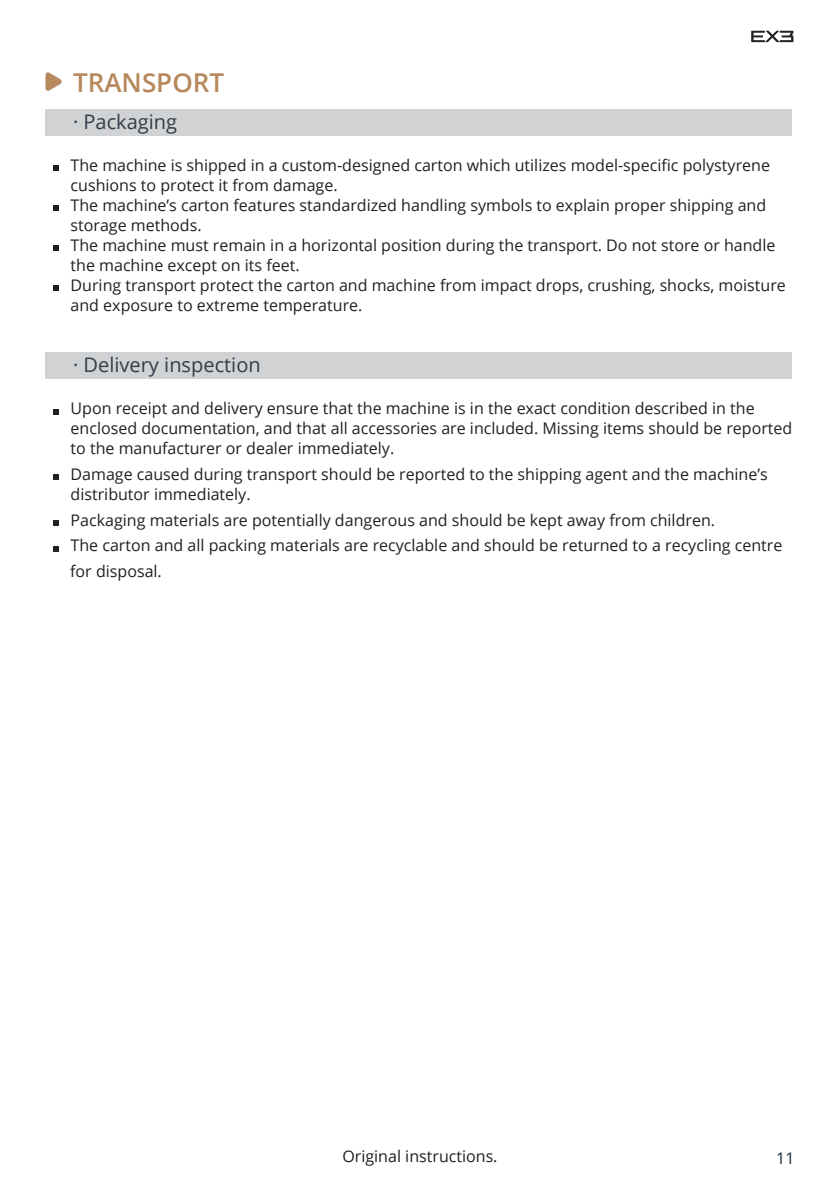
<style>
.page{position:relative;width:840px;height:1191px;background:#fff}
.page>*{position:absolute;margin:0;border:0;box-sizing:border-box;transform-origin:0 0}
.headline{font:600 26px "Open Sans";color:#b6885c}
.subhead{font:20px "Open Sans";color:#323d47}
.Paragraph_normal{font:16px/20px "Open Sans";color:#231f20}
.t1{font:16px "Open Sans";color:#172938}
</style>
<div class="page">
<svg style="left:751px;top:31px;width:42px;height:11px"></svg>
<div style="left:46px;top:109px;width:745px;height:27px;background:#d1d2d4"></div>
<img style="left:45px;top:72px;width:17px;height:19px">
<svg style="left:54px;top:165px;width:5px;height:6px"></svg>
<svg style="left:54px;top:205px;width:5px;height:6px"></svg>
<svg style="left:54px;top:245px;width:5px;height:6px"></svg>
<svg style="left:54px;top:285px;width:5px;height:6px"></svg>
<div style="left:46px;top:352px;width:745px;height:27px;background:#d1d2d4"></div>
<svg style="left:54px;top:409px;width:5px;height:5px"></svg>
<svg style="left:54px;top:474px;width:5px;height:6px"></svg>
<svg style="left:54px;top:520px;width:5px;height:6px"></svg>
<svg style="left:54px;top:546px;width:5px;height:5px"></svg>
<p class="headline" style="left:73px;top:65px;width:152px">TRANSPORT</p>
<p class="subhead" style="left:73px;top:108px;width:106px">· Packaging</p>
<p class="Paragraph_normal" style="left:71px;top:155px;width:700px">The machine is shipped in a custom-designed carton which utilizes model-specific polystyrene cushions to protect it from damage.</p>
<p class="Paragraph_normal" style="left:71px;top:195px;width:696px">The machine’s carton features standardized handling symbols to explain proper shipping and storage methods.</p>
<p class="Paragraph_normal" style="left:71px;top:235px;width:706px">The machine must remain in a horizontal position during the transport. Do not store or handle the machine except on its feet.</p>
<p class="Paragraph_normal" style="left:71px;top:275px;width:716px">During transport protect the carton and machine from impact drops, crushing, shocks, moisture and exposure to extreme temperature.</p>
<p class="subhead" style="left:73px;top:351px;width:189px">· Delivery inspection</p>
<p class="Paragraph_normal" style="left:71px;top:398px;width:722px">Upon receipt and delivery ensure that the machine is in the exact condition described in the enclosed documentation, and that all accessories are included. Missing items should be reported to the manufacturer or dealer immediately.</p>
<p class="Paragraph_normal" style="left:71px;top:464px;width:698px">Damage caused during transport should be reported to the shipping agent and the machine’s distributor immediately.</p>
<p class="Paragraph_normal" style="left:71px;top:509px;width:645px">Packaging materials are potentially dangerous and should be kept away from children.</p>
<p class="Paragraph_normal" style="left:71px;top:535px;width:713px">The carton and all packing materials are recyclable and should be returned to a recycling centre</p>
<p class="Paragraph_normal" style="left:70px;top:561px;width:93px">for disposal.</p>
<p class="Paragraph_normal" style="left:342px;top:1145px;width:156px">Original instructions.</p>
<p class="t1" style="left:775px;top:1147px;width:20px">11</p>
</div>
